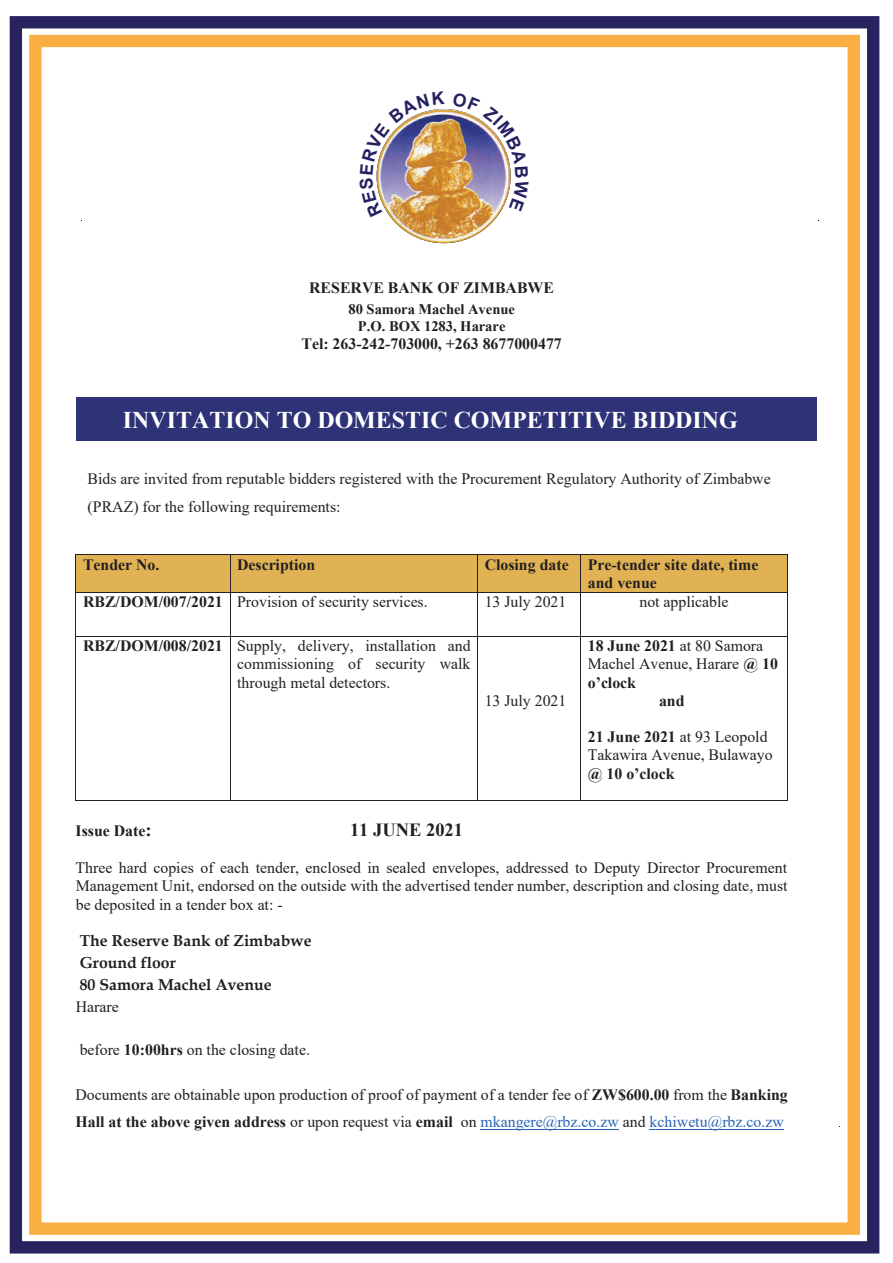
<style>
.page{position:relative;width:893px;height:1263px;background:#fff}
.page>*{position:absolute;margin:0;border:0;box-sizing:border-box;transform-origin:0 0}
.t1{font:700 24px "Times New Roman";color:#fff}
.t2{font:700 18.45px "Times New Roman";color:#231f20}
.t3{font:15.75px/18.1px "Times New Roman";color:#231f20}
.t4{font:700 15.75px/18.1px "Times New Roman";color:#231f20;text-align:center}
.t5{font:700 15.75px/21.9px "Book Antiqua";color:#231f20}
.t6{font:700 14.55px/16.6px "Times New Roman";color:#231f20;text-align:center}
.s1{font-weight:700}
.s2{font-weight:400}
.s3{font-size:18.45px}
.s4{color:#2865b1}
</style>
<div class="page">
<div style="left:76px;top:555px;width:711px;height:37px;background:#e0b253"></div>
<div style="left:10px;top:16px;width:869px;height:1237px;border:12px solid #27235f"></div>
<div style="left:29px;top:35px;width:831px;height:1200px;border:12px solid #faaf42"></div>
<img style="left:377px;top:109px;width:134px;height:134px;border-radius:67px">
<div style="left:76px;top:397px;width:741px;height:44px;background:#2e3277"></div>
<hr style="left:76px;top:555px;width:154px;height:1px;background:#231f20">
<hr style="left:230px;top:555px;width:247px;height:1px;background:#231f20">
<hr style="left:478px;top:555px;width:102px;height:1px;background:#231f20">
<hr style="left:581px;top:555px;width:206px;height:1px;background:#231f20">
<hr style="left:76px;top:555px;width:1px;height:37px;background:#231f20">
<hr style="left:230px;top:555px;width:1px;height:37px;background:#231f20">
<hr style="left:477px;top:555px;width:1px;height:37px;background:#231f20">
<hr style="left:580px;top:555px;width:1px;height:37px;background:#231f20">
<hr style="left:787px;top:555px;width:1px;height:37px;background:#231f20">
<hr style="left:76px;top:592px;width:154px;height:1px;background:#231f20">
<hr style="left:230px;top:592px;width:247px;height:1px;background:#231f20">
<hr style="left:478px;top:592px;width:102px;height:1px;background:#231f20">
<hr style="left:581px;top:592px;width:206px;height:1px;background:#231f20">
<hr style="left:76px;top:592px;width:1px;height:44px;background:#231f20">
<hr style="left:230px;top:592px;width:1px;height:44px;background:#231f20">
<hr style="left:477px;top:592px;width:1px;height:44px;background:#231f20">
<hr style="left:580px;top:592px;width:1px;height:44px;background:#231f20">
<hr style="left:787px;top:592px;width:1px;height:44px;background:#231f20">
<hr style="left:76px;top:636px;width:154px;height:1px;background:#231f20">
<hr style="left:230px;top:636px;width:247px;height:1px;background:#231f20">
<hr style="left:478px;top:636px;width:102px;height:1px;background:#231f20">
<hr style="left:581px;top:636px;width:206px;height:1px;background:#231f20">
<hr style="left:76px;top:636px;width:1px;height:164px;background:#231f20">
<hr style="left:76px;top:800px;width:154px;height:1px;background:#231f20">
<hr style="left:230px;top:636px;width:1px;height:164px;background:#231f20">
<hr style="left:230px;top:800px;width:247px;height:1px;background:#231f20">
<hr style="left:477px;top:636px;width:1px;height:164px;background:#231f20">
<hr style="left:478px;top:800px;width:102px;height:1px;background:#231f20">
<hr style="left:580px;top:636px;width:1px;height:164px;background:#231f20">
<hr style="left:581px;top:800px;width:206px;height:1px;background:#231f20">
<hr style="left:787px;top:636px;width:1px;height:164px;background:#231f20">
<hr style="left:481px;top:1129px;width:138px;height:1px;background:#2865b1">
<hr style="left:650px;top:1129px;width:134px;height:1px;background:#2865b1">
<img style="left:376px;top:109px;width:69px;height:109px">
<img style="left:452px;top:109px;width:59px;height:102px">
<p class="t4" style="left:309px;top:278px;width:246px">RESERVE BANK OF ZIMBABWE</p>
<p class="t6" style="left:348px;top:300px;width:168px">80 Samora Machel Avenue<br>P.O. BOX 1283, Harare</p>
<p class="t4" style="left:301px;top:334px;width:262px">Tel: 263-242-703000, +263 8677000477</p>
<h1 class="t1" style="left:123px;top:402px;width:616px">INVITATION TO DOMESTIC COMPETITIVE BIDDING</h1>
<p class="t3" style="left:88px;top:465px;width:685px;line-height:27.2px">Bids are invited from reputable bidders registered with the Procurement Regulatory Authority of Zimbabwe (PRAZ) for the following requirements:</p>
<p class="t4" style="left:83px;top:555px;width:78px">Tender No.</p>
<p class="t4" style="left:237px;top:555px;width:80px">Description</p>
<p class="t4" style="left:485px;top:555px;width:275px">Closing date Pre-tender site date, time and venue</p>
<p class="t3" style="left:83px;top:592px;width:346px"><span class="s1">RBZ/DOM/007/2021</span> Provision of security services.</p>
<p class="t3" style="left:485px;top:592px;width:83px">13 July 2021</p>
<p class="t3" style="left:639px;top:592px;width:91px">not applicable</p>
<p class="t3" style="left:237px;top:636px;width:235px;text-align:justify;text-indent:-154px"><span class="s1">RBZ/DOM/008/2021</span> Supply, delivery, installation and commissioning of security walk through metal detectors.</p>
<p class="t3" style="left:485px;top:691px;width:83px">13 July 2021</p>
<p class="t4" style="left:588px;top:636px;width:177px">18 June 2021 <span class="s2">at 80 Samora</span></p>
<p class="t3" style="left:588px;top:654px;width:192px">Machel Avenue, Harare <span class="s1">@ 10</span></p>
<p class="t4" style="left:588px;top:673px;width:50px">o’clock</p>
<p class="t4" style="left:659px;top:691px;width:27px">and</p>
<p class="t3" style="left:588px;top:727px;width:186px"><span class="s1">21 June 2021</span> at 93 Leopold<br>Takawira Avenue, Bulawayo</p>
<p class="t4" style="left:588px;top:764px;width:88px">@ 10 o’clock</p>
<p class="t4" style="left:76px;top:821px;width:77px">Issue Date<span class="s3">:</span></p>
<p class="t2" style="left:350px;top:817px;width:115px">11 JUNE 2021</p>
<p class="t3" style="left:76px;top:858px;width:714px;text-align:justify">Three hard copies of each tender, enclosed in sealed envelopes, addressed to Deputy Director Procurement Management Unit, endorsed on the outside with the advertised tender number, description and closing date, must be deposited in a tender box at: -</p>
<p class="t5" style="left:80px;top:930px;width:233px">The Reserve Bank of Zimbabwe<br>Ground floor<br>80 Samora Machel Avenue</p>
<p class="t3" style="left:76px;top:997px;width:44px">Harare</p>
<p class="t3" style="left:80px;top:1040px;width:232px">before <span class="s1">10:00hrs</span> on the closing date.</p>
<p class="t3" style="left:76px;top:1081px;width:714px;line-height:27.3px">Documents are obtainable upon production of proof of payment of a tender fee of <span class="s1">ZW$600.00</span> from the <span class="s1">Banking<br>Hall at the above given address</span> or upon request via <span class="s1">email</span> on <span class="s4">mkangere@rbz.co.zw</span> and <span class="s4">kchiwetu@rbz.co.zw</span></p>
</div>
